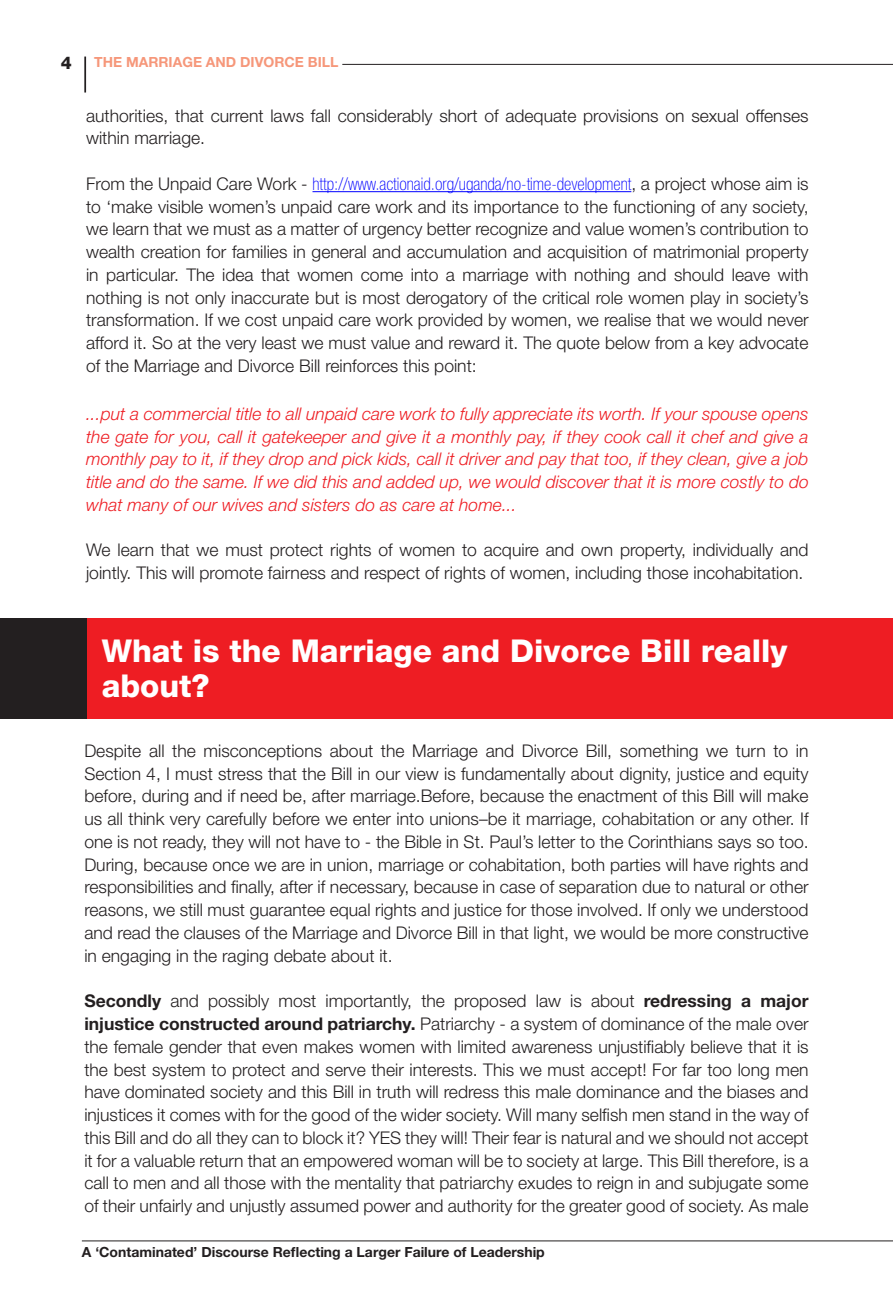
<style>
.page{position:relative;width:893px;height:1310px;background:#fff}
.page>*{position:absolute;margin:0;border:0;box-sizing:border-box;transform-origin:0 0}
.SBHed{font:800 31.5px/35px "Helvetica Neue LT Std";color:#fff}
.TXT{font:300 17.5px/22.8px "Helvetica Neue LT Std";color:#231f20;text-align:justify}
.TXT-2{font:italic 300 17.5px/22.8px "Helvetica Neue LT Std";color:#ee1d23;text-align:justify}
.t1{font:800 17.5px "Helvetica Neue LT Std";color:#231f20}
.t2{font:700 14px "Helvetica Neue LT Std";color:#231f20}
.t3{font:700 14px "Helvetica Neue LT Std";color:#f6977a}
.s1{font-weight:100;font-stretch:condensed;color:#00f}
.s2{font-weight:700}
</style>
<div class="page">
<hr style="left:342px;top:64px;width:551px;height:1px;background:#231f20">
<hr style="left:82px;top:1240px;width:811px;height:1px;background:#231f20">
<hr style="left:84px;top:57px;width:2px;height:36px;background:#231f20">
<div style="left:84px;top:618px;width:809px;height:100px;background:#ee1d23"></div>
<hr style="left:312px;top:191px;width:319px;height:1px;background:#00f">
<div style="left:0;top:618px;width:86px;height:100px;background:#231f20"></div>
<p class="t1" style="left:61px;top:52px;width:13px">4</p>
<p class="t3" style="left:94px;top:53px;width:246px">THE MARRIAGE AND DIVORCE BILL</p>
<p class="TXT" style="left:86px;top:104px;width:724px">authorities, that current laws fall considerably short of adequate provisions on sexual offenses within marriage.</p>
<p class="TXT" style="left:86px;top:172px;width:724px">From the Unpaid Care Work - <span class="s1">http://www.actionaid.org/uganda/no-time-development</span>, a project whose aim is to ‘make visible women’s unpaid care work and its importance to the functioning of any society, we learn that we must as a matter of urgency better recognize and value women’s contribution to wealth creation for families in general and accumulation and acquisition of matrimonial property in particular. The idea that women come into a marriage with nothing and should leave with nothing is not only inaccurate but is most derogatory of the critical role women play in society’s transformation. If we cost unpaid care work provided by women, we realise that we would never afford it. So at the very least we must value and reward it. The quote below from a key advocate of the Marriage and Divorce Bill reinforces this point:</p>
<p class="TXT-2" style="left:86px;top:402px;width:724px">...put a commercial title to all unpaid care work to fully appreciate its worth. If your spouse opens the gate for you, call it gatekeeper and give it a monthly pay, if they cook call it chef and give a monthly pay to it, if they drop and pick kids, call it driver and pay that too, if they clean, give a job title and do the same. If we did this and added up, we would discover that it is more costly to do what many of our wives and sisters do as care at home...</p>
<p class="TXT" style="left:86px;top:538px;width:724px">We learn that we must protect rights of women to acquire and own property, individually and jointly. This will promote fairness and respect of rights of women, including those incohabitation.</p>
<p class="SBHed" style="left:102px;top:633px;width:687px">What is the Marriage and Divorce Bill really about?</p>
<p class="TXT" style="left:84px;top:739px;width:726px">Despite all the misconceptions about the Marriage and Divorce Bill, something we turn to in Section 4, I must stress that the Bill in our view is fundamentally about dignity, justice and equity before, during and if need be, after marriage.Before, because the enactment of this Bill will make us all think very carefully before we enter into unions–be it marriage, cohabitation or any other. If one is not ready, they will not have to - the Bible in St. Paul’s letter to the Corinthians says so too.<br>During, because once we are in union, marriage or cohabitation, both parties will have rights and responsibilities and finally, after if necessary, because in case of separation due to natural or other reasons, we still must guarantee equal rights and justice for those involved. If only we understood and read the clauses of the Marriage and Divorce Bill in that light, we would be more constructive in engaging in the raging debate about it.</p>
<p class="TXT" style="left:84px;top:989px;width:726px"><span class="s2">Secondly</span> and possibly most importantly, the proposed law is about <span class="s2">redressing a major injustice constructed around patriarchy.</span> Patriarchy - a system of dominance of the male over the female gender that even makes women with limited awareness unjustifiably believe that it is the best system to protect and serve their interests. This we must accept! For far too long men have dominated society and this Bill in truth will redress this male dominance and the biases and injustices it comes with for the good of the wider society. Will many selfish men stand in the way of this Bill and do all they can to block it? YES they will! Their fear is natural and we should not accept it for a valuable return that an empowered woman will be to society at large. This Bill therefore, is a call to men and all those with the mentality that patriarchy exudes to reign in and subjugate some of their unfairly and unjustly assumed power and authority for the greater good of society. As male</p>
<p class="t2" style="left:82px;top:1243px;width:464px">A ‘Contaminated’ Discourse Reflecting a Larger Failure of Leadership</p>
</div>
